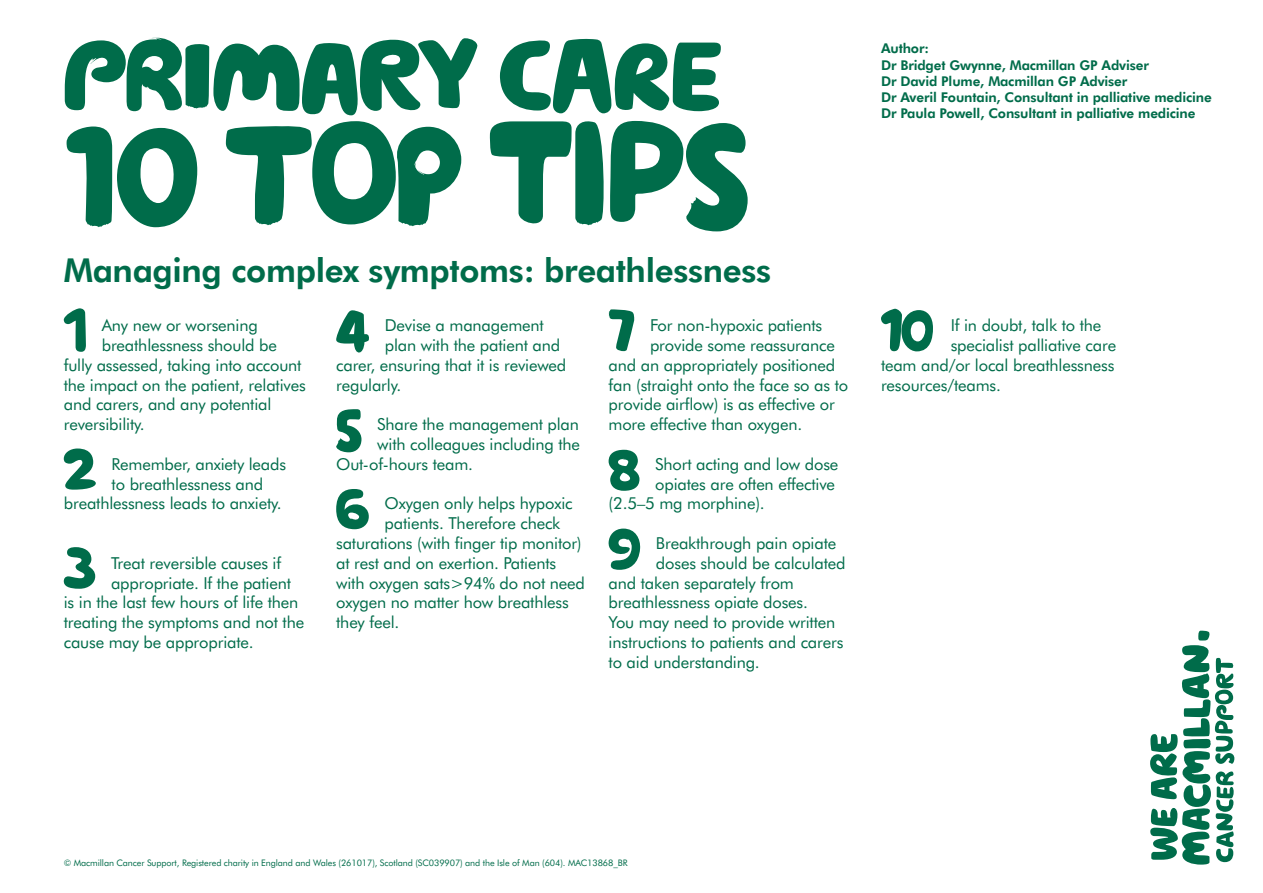
<style>
.page{position:relative;width:1263px;height:893px;background:#fff}
.page>*{position:absolute;margin:0;border:0;box-sizing:border-box;transform-origin:0 0}
.t1{font:800 33px "Futura BT";letter-spacing:-.01em;color:#006c4a}
.t2{font:16.5px "Futura BT";letter-spacing:-.01em;color:#006c4a}
.t3{font:800 13.5px/16.2px "Futura BT";letter-spacing:-.01em;color:#006c4a}
.t4{font:9px "Futura BT";letter-spacing:-.01em;color:#006c4a}
</style>
<div class="page">
<svg style="left:67px;top:120px;width:681px;height:111px"></svg>
<svg style="left:65px;top:37px;width:656px;height:78px;fill:#006c4a"></svg>
<svg style="left:1150px;top:631px;width:84px;height:234px"></svg>
<svg style="left:64px;top:308px;width:22px;height:44px"></svg>
<svg style="left:64px;top:448px;width:32px;height:42px"></svg>
<svg style="left:64px;top:547px;width:31px;height:42px"></svg>
<svg style="left:336px;top:310px;width:33px;height:43px"></svg>
<svg style="left:336px;top:409px;width:25px;height:43px"></svg>
<svg style="left:336px;top:489px;width:33px;height:40px"></svg>
<svg style="left:608px;top:309px;width:26px;height:42px"></svg>
<svg style="left:609px;top:450px;width:30px;height:41px"></svg>
<svg style="left:608px;top:529px;width:33px;height:41px"></svg>
<svg style="left:881px;top:309px;width:52px;height:42px"></svg>
<p class="t3" style="left:881px;top:40px;width:332px">Author:<br>Dr Bridget Gwynne, Macmillan GP Adviser<br>Dr David Plume, Macmillan GP Adviser<br>Dr Averil Fountain, Consultant in palliative medicine Dr Paula Powell, Consultant in palliative medicine</p>
<h1 class="t1" style="left:64px;top:250px;width:709px">Managing complex symptoms: breathlessness</h1>
<p class="t2" style="left:102px;top:315px;width:158px">Any new or worsening</p>
<p class="t2" style="left:102px;top:335px;width:177px">breathlessness should be</p>
<p class="t2" style="left:64px;top:355px;width:239px">fully assessed, taking into account</p>
<p class="t2" style="left:64px;top:375px;width:243px">the impact on the patient, relatives</p>
<p class="t2" style="left:64px;top:395px;width:209px">and carers, and any potential</p>
<p class="t2" style="left:64px;top:414px;width:82px">reversibility.</p>
<p class="t2" style="left:112px;top:454px;width:176px">Remember, anxiety leads</p>
<p class="t2" style="left:112px;top:474px;width:153px">to breathlessness and</p>
<p class="t2" style="left:64px;top:494px;width:219px">breathlessness leads to anxiety.</p>
<p class="t2" style="left:650px;top:315px;width:174px">For non-hypoxic patients</p>
<p class="t2" style="left:650px;top:335px;width:186px">provide some reassurance</p>
<p class="t2" style="left:609px;top:355px;width:228px">and an appropriately positioned</p>
<p class="t2" style="left:609px;top:375px;width:241px">fan (straight onto the face so as to</p>
<p class="t2" style="left:609px;top:395px;width:228px">provide airflow) is as effective or</p>
<p class="t2" style="left:609px;top:414px;width:195px">more effective than oxygen.</p>
<p class="t2" style="left:655px;top:454px;width:185px">Short acting and low dose</p>
<p class="t2" style="left:655px;top:474px;width:181px">opiates are often effective</p>
<p class="t2" style="left:609px;top:494px;width:158px">(2.5–5 mg morphine).</p>
<p class="t2" style="left:656px;top:533px;width:182px">Breakthrough pain opiate</p>
<p class="t2" style="left:656px;top:553px;width:191px">doses should be calculated</p>
<p class="t2" style="left:609px;top:573px;width:187px">and taken separately from</p>
<p class="t2" style="left:609px;top:593px;width:201px">breathlessness opiate doses.</p>
<p class="t2" style="left:609px;top:612px;width:228px">You may need to provide written</p>
<p class="t2" style="left:609px;top:632px;width:236px">instructions to patients and carers</p>
<p class="t2" style="left:609px;top:652px;width:153px">to aid understanding.</p>
<p class="t2" style="left:385px;top:315px;width:160px">Devise a management</p>
<p class="t2" style="left:385px;top:335px;width:177px">plan with the patient and</p>
<p class="t2" style="left:336px;top:355px;width:232px">carer, ensuring that it is reviewed</p>
<p class="t2" style="left:336px;top:375px;width:67px">regularly.</p>
<p class="t2" style="left:377px;top:414px;width:203px">Share the management plan</p>
<p class="t2" style="left:377px;top:434px;width:204px">with colleagues including the</p>
<p class="t2" style="left:336px;top:454px;width:138px">Out-of-hours team.</p>
<p class="t2" style="left:385px;top:494px;width:189px">Oxygen only helps hypoxic</p>
<p class="t2" style="left:385px;top:513px;width:177px">patients. Therefore check</p>
<p class="t2" style="left:336px;top:533px;width:247px">saturations (with finger tip monitor)</p>
<p class="t2" style="left:336px;top:553px;width:221px">at rest and on exertion. Patients</p>
<p class="t2" style="left:336px;top:573px;width:250px">with oxygen sats&gt;94% do not need</p>
<p class="t2" style="left:336px;top:593px;width:234px">oxygen no matter how breathless</p>
<p class="t2" style="left:336px;top:612px;width:65px">they feel.</p>
<p class="t2" style="left:111px;top:553px;width:172px">Treat reversible causes if</p>
<p class="t2" style="left:111px;top:573px;width:182px">appropriate. If the patient</p>
<p class="t2" style="left:64px;top:593px;width:236px">is in the last few hours of life then</p>
<p class="t2" style="left:64px;top:612px;width:242px">treating the symptoms and not the</p>
<p class="t2" style="left:64px;top:632px;width:191px">cause may be appropriate.</p>
<p class="t2" style="left:951px;top:315px;width:152px">If in doubt, talk to the</p>
<p class="t2" style="left:951px;top:335px;width:167px">specialist palliative care</p>
<p class="t2" style="left:881px;top:355px;width:235px">team and/or local breathlessness</p>
<p class="t2" style="left:881px;top:375px;width:121px">resources/teams.</p>
<p class="t4" style="left:64px;top:857px;width:565px">© Macmillan Cancer Support, Registered charity in England and Wales (261017), Scotland (SC039907) and the Isle of Man (604). MAC13868_BR</p>
</div>
